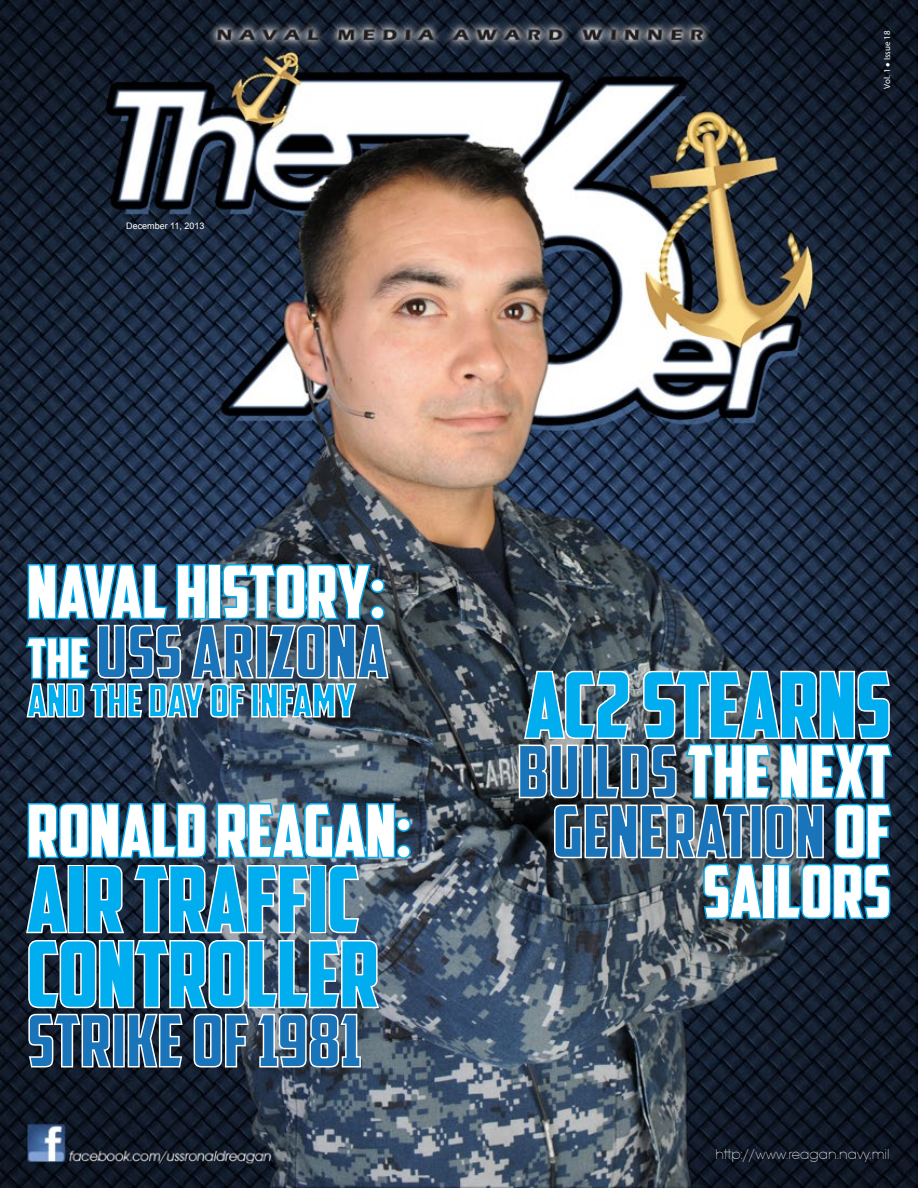
<style>
.page{position:relative;width:918px;height:1188px;background:#fff}
.page>*{position:absolute;margin:0;border:0;box-sizing:border-box;transform-origin:0 0}
.t1{font:90px/75px "American Captain";color:#00aeef}
.t2{font:72px/60px "American Captain";color:#1a74b9;text-align:right}
.t3{font:72px/60px "American Captain";color:#fff}
.t4{font:45px "American Captain";color:#00aeef}
.t5{font:15px "Avant Garde Ext Lit ITCTT";color:#fff}
.t6{font:9px "Arial";color:#fff}
.t7{font:9px "Myriad Pro";color:#fff}
.s1{font-size:54px}
.s2{color:#1a74b9}
.s3{color:#fff}
</style>
<div class="page">
<img style="left:0;top:0;width:918px;height:1188px">
<svg style="left:24px;top:562px;width:366px;height:156px;background:#406379"></svg>
<svg style="left:518px;top:669px;width:376px;height:252px;background:#4a6372"></svg>
<svg style="left:24px;top:802px;width:388px;height:266px;background:#4f6577"></svg>
<p class="t6" style="left:126px;top:220px;width:80px">December 11, 2013</p>
<p class="t7" style="left:882px;top:89px;width:60px;rotate:-90deg">Vol. 1 ● Issue 18</p>
<p class="t3" style="left:27px;top:561px;width:363px">NAVAL HISTORY:<br><span class="s1">THE</span><span class="s2">USS ARIZONA</span></p>
<p class="t4" style="left:27px;top:674px;width:331px">AND THE DAY OF INFAMY</p>
<p class="t1" style="left:525px;top:667px;width:368px">AC2 STEARNS</p>
<p class="t2" style="left:517px;top:741px;width:375px">BUILDS <span class="s3">THE NEXT<br></span>GENERATION <span class="s3">OF<br>SAILORS</span></p>
<p class="t3" style="left:27px;top:800px;width:386px">RONALD REAGAN:</p>
<p class="t1" style="left:27px;top:861px;width:353px">AIR TRAFFIC<br>CONTROLLER</p>
<p class="t2" style="left:27px;top:1010px;width:336px">STRIKE OF 1981</p>
<p class="t5" style="left:716px;top:1146px;width:175px">http://www.reagan.navy.mil</p>
</div>
